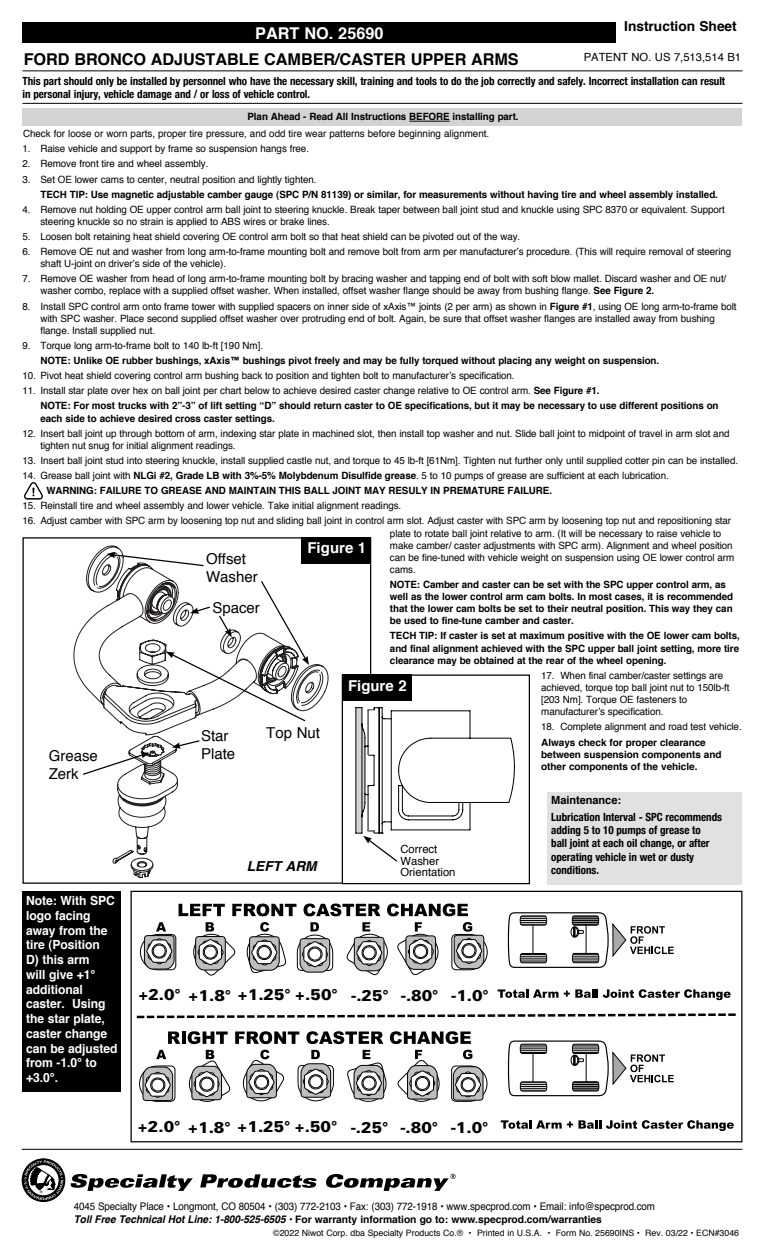
<style>
.page{position:relative;width:765px;height:1260px;background:#fff}
.page>*{position:absolute;margin:0;border:0;box-sizing:border-box;transform-origin:0 0}
.t1{font:700 16.25px "Helvetica";letter-spacing:-.005em;color:#000}
.t2{font:700 16.25px "Helvetica";color:#fff}
.t3{font:900 15.75px "Univers";color:#000}
.t4{font:15px/18px "Helvetica";color:#000}
.t5{font:700 15px "Helvetica";color:#fff}
.t6{font:700 13.75px "Helvetica";color:#000}
.t7{font:italic 700 13.75px "Helvetica";color:#000}
.t8{font:700 12.62px/14.8px "Helvetica";letter-spacing:-.005em;color:#fff;scale:.96 1}
.t9{font:700 condensed 11.25px/13.1px "Helvetica Neue";letter-spacing:-.005em;color:#000}
.t10{font:11.25px/11.2px "Helvetica";color:#000}
.t11{font:700 11.25px "Helvetica";letter-spacing:-.005em;color:#000}
.t12{font:10.5px "Helvetica";letter-spacing:-.01em;color:#000;scale:.93 1}
.t13{font:700 10.25px "Helvetica";letter-spacing:-.005em;color:#000}
.t14{font:10px/12.1px "Helvetica";letter-spacing:-.01em;color:#000}
.t15{font:700 10px/12.1px "Helvetica";letter-spacing:-.01em;color:#000}
.t16{font:8.75px "Helvetica";color:#000}
.s1{font-weight:700}
.s2{font-weight:400}
.s3{font-style:italic;font-size:10.62px}
</style>
<div class="page">
<div style="left:22px;top:109px;width:720px;height:17px;background:#d1d3d4"></div>
<hr style="left:409px;top:121px;width:41px;height:1px;background:#000">
<div style="left:22px;top:22px;width:594px;height:21px;background:#000"></div>
<hr style="left:22px;top:71px;width:720px;height:1px;background:#000">
<hr style="left:22px;top:103px;width:720px;height:1px;background:#000">
<div style="left:22px;top:1159px;width:43px;height:43px;border:1px solid #000;border-radius:50%"></div>
<svg style="left:70px;top:1174px;width:123px;height:17px"></svg>
<svg style="left:200px;top:1174px;width:117px;height:14px"></svg>
<svg style="left:326px;top:1174px;width:130px;height:17px"></svg>
<svg style="left:24px;top:1160px;width:39px;height:40px"></svg>
<hr style="left:22px;top:1149px;width:721px;height:1px;background:#000">
<div style="left:22px;top:891px;width:99px;height:201px;background:#000"></div>
<svg style="left:501px;top:1120px;width:233px;height:11px"></svg>
<div style="left:131px;top:891px;width:611px;height:251px;border:1px solid #000"></div>
<svg style="left:136px;top:904px;width:600px;height:198px"></svg>
<div style="left:548px;top:792px;width:194px;height:93px;background:#e0e1e2"></div>
<svg style="left:73px;top:546px;width:255px;height:332px"></svg>
<div style="left:301px;top:537px;width:70px;height:27px;background:#000"></div>
<svg style="left:82px;top:739px;width:119px;height:134px"></svg>
<svg style="left:93px;top:551px;width:231px;height:171px"></svg>
<svg style="left:24px;top:482px;width:19px;height:18px"></svg>
<div style="left:342px;top:674px;width:188px;height:210px;border:1px solid #000"></div>
<svg style="left:355px;top:707px;width:160px;height:155px"></svg>
<div style="left:342px;top:675px;width:70px;height:26px;background:#000"></div>
<h1 class="t2" style="left:255px;top:20px;width:130px">PART NO. 25690</h1>
<h3 class="t6" style="left:624px;top:15px;width:114px">Instruction Sheet</h3>
<h1 class="t1" style="left:24px;top:46px;width:497px">FORD BRONCO ADJUSTABLE CAMBER/CASTER UPPER ARMS</h1>
<p class="t10" style="left:584px;top:52px;width:159px">PATENT NO. US 7,513,514 B1</p>
<p class="t9" style="left:22px;top:74px;width:704px">This part should only be installed by personnel who have the necessary skill, training and tools to do the job correctly and safely. Incorrect installation can result in personal injury, vehicle damage and / or loss of vehicle control.</p>
<p class="t15" style="left:248px;top:111px;width:273px">Plan Ahead - Read All Instructions BEFORE installing part.</p>
<p class="t14" style="left:23px;top:128px;width:468px">Check for loose or worn parts, proper tire pressure, and odd tire wear patterns before beginning alignment.</p>
<p class="t14" style="left:23px;top:143px;width:288px">1. Raise vehicle and support by frame so suspension hangs free.</p>
<p class="t14" style="left:23px;top:158px;width:187px">2. Remove front tire and wheel assembly.</p>
<p class="t14" style="left:23px;top:173px;width:295px">3. Set OE lower cams to center, neutral position and lightly tighten.</p>
<p class="t15" style="left:41px;top:188px;width:679px">TECH TIP: Use magnetic adjustable camber gauge (SPC P/N 81139) or similar, for measurements without having tire and wheel assembly installed.</p>
<p class="t14" style="left:41px;top:204px;width:686px;text-indent:-18px">4. Remove nut holding OE upper control arm ball joint to steering knuckle. Break taper between ball joint stud and knuckle using SPC 8370 or equivalent. Support steering knuckle so no strain is applied to ABS wires or brake lines.</p>
<p class="t14" style="left:23px;top:231px;width:499px">5. Loosen bolt retaining heat shield covering OE control arm bolt so that heat shield can be pivoted out of the way.</p>
<p class="t14" style="left:41px;top:246px;width:692px;text-indent:-18px">6. Remove OE nut and washer from long arm-to-frame mounting bolt and remove bolt from arm per manufacturer’s procedure. (This will require removal of steering shaft U-joint on driver’s side of the vehicle).</p>
<p class="t14" style="left:41px;top:273px;width:687px;text-indent:-18px">7. Remove OE washer from head of long arm-to-frame mounting bolt by bracing washer and tapping end of bolt with soft blow mallet. Discard washer and OE nut/ washer combo, replace with a supplied offset washer. When installed, offset washer flange should be away from bushing flange. <span class="s1">See Figure 2.</span></p>
<p class="t14" style="left:41px;top:300px;width:698px;text-indent:-18px">8. Install SPC control arm onto frame tower with supplied spacers on inner side of xAxis™ joints (2 per arm) as shown in <span class="s1">Figure #1</span>, using OE long arm-to-frame bolt with SPC washer. Place second supplied offset washer over protruding end of bolt. Again, be sure that offset washer flanges are installed away from bushing flange. Install supplied nut.</p>
<p class="t14" style="left:23px;top:340px;width:242px">9. Torque long arm-to-frame bolt to 140 lb-ft [190 Nm].</p>
<p class="t15" style="left:41px;top:355px;width:620px">NOTE: Unlike OE rubber bushings, xAxis™ bushings pivot freely and may be fully torqued without placing any weight on suspension.</p>
<p class="t14" style="left:23px;top:370px;width:494px">10. Pivot heat shield covering control arm bushing back to position and tighten bolt to manufacturer’s specification.</p>
<p class="t15" style="left:41px;top:383px;width:680px;line-height:15.1px;text-indent:-18px"><span class="s2">11. Install star plate over hex on ball joint per chart below to achieve desired caster change relative to OE control arm.</span> See Figure #1.<br>NOTE: For most trucks with 2”-3” of lift setting “D” should return caster to OE specifications, but it may be necessary to use different positions on</p>
<p class="t15" style="left:41px;top:412px;width:236px">each side to achieve desired cross caster settings.</p>
<p class="t14" style="left:41px;top:427px;width:691px;text-indent:-18px">12. Insert ball joint up through bottom of arm, indexing star plate in machined slot, then install top washer and nut. Slide ball joint to midpoint of travel in arm slot and tighten nut snug for initial alignment readings.</p>
<p class="t14" style="left:23px;top:455px;width:717px">13. Insert ball joint stud into steering knuckle, install supplied castle nut, and torque to 45 lb-ft [61Nm]. Tighten nut further only until supplied cotter pin can be installed.</p>
<p class="t15" style="left:46px;top:468px;width:624px;line-height:15.1px;text-indent:-24px"><span class="s2">14. Grease ball joint with</span> NLGi #2, Grade LB with 3%-5% Molybdenum Disulfide grease<span class="s2">. 5 to 10 pumps of grease are sufficient at each lubrication.<br></span>WARNING: FAILURE TO GREASE AND MAINTAIN THIS BALL JOINT MAY RESULY IN PREMATURE FAILURE.</p>
<p class="t14" style="left:22px;top:500px;width:380px">15. Reinstall tire and wheel assembly and lower vehicle. Take initial alignment readings.</p>
<p class="t14" style="left:390px;top:515px;width:346px;text-indent:-368px">16. Adjust camber with SPC arm by loosening top nut and sliding ball joint in control arm slot. Adjust caster with SPC arm by loosening top nut and repositioning star plate to rotate ball joint relative to arm. (It will be necessary to raise vehicle to make camber/ caster adjustments with SPC arm). Alignment and wheel position can be fine-tuned with vehicle weight on suspension using OE lower control arm cams.</p>
<p class="t15" style="left:390px;top:579px;width:345px">NOTE: Camber and caster can be set with the SPC upper control arm, as well as the lower control arm cam bolts. In most cases, it is recommended that the lower cam bolts be set to their neutral position. This way they can be used to fine-tune camber and caster.</p>
<p class="t15" style="left:390px;top:630px;width:351px;text-align:justify">TECH TIP: If caster is set at maximum positive with the OE lower cam bolts, and final alignment achieved with the SPC upper ball joint setting, more tire clearance may be obtained at the rear of the wheel opening.</p>
<p class="t14" style="left:541px;top:670px;width:190px">17. When final camber/caster settings are achieved, torque top ball joint nut to 150lb-ft [203 Nm]. Torque OE fasteners to manufacturer’s specification.</p>
<p class="t14" style="left:541px;top:721px;width:202px">18. Complete alignment and road test vehicle.</p>
<p class="t15" style="left:541px;top:736px;width:182px">Always check for proper clearance between suspension components and other components of the vehicle.</p>
<h3 class="t5" style="left:308px;top:536px;width:60px">Figure 1</h3>
<h3 class="t4" style="left:206px;top:550px;width:53px">Offset<br>Washer</h3>
<h3 class="t4" style="left:212px;top:599px;width:49px">Spacer</h3>
<h3 class="t5" style="left:348px;top:673px;width:60px">Figure 2</h3>
<h3 class="t4" style="left:201px;top:728px;width:36px">Star<br>Plate</h3>
<h3 class="t4" style="left:266px;top:724px;width:55px">Top Nut</h3>
<h3 class="t4" style="left:49px;top:747px;width:51px">Grease<br>Zerk</h3>
<p class="t8" style="left:26px;top:894px;width:97px">Note: With SPC logo facing away from the tire (Position<br>D) this arm<br>will give +1° additional caster. Using the star plate, caster change can be adjusted from -1.0° to +3.0°.</p>
<h3 class="t7" style="left:247px;top:855px;width:71px">LEFT ARM</h3>
<p class="t10" style="left:400px;top:844px;width:57px">Correct<br>Washer<br>Orientation</p>
<h2 class="t3" style="left:138px;top:985px;width:352px">+2.0° +1.8° +1.25° +.50° -.25° -.80° -1.0°</h2>
<h2 class="t3" style="left:138px;top:1117px;width:352px">+2.0° +1.8° +1.25° +.50° -.25° -.80° -1.0°</h2>
<p class="t11" style="left:551px;top:791px;width:71px">Maintenance:</p>
<p class="t9" style="left:551px;top:810px;width:172px">Lubrication Interval - SPC recommends adding 5 to 10 pumps of grease to<br>ball joint at each oil change, or after operating vehicle in wet or dusty conditions.</p>
<p class="t12" style="left:74px;top:1198px;width:626px">4045 Specialty Place • Longmont, CO 80504 • (303) 772-2103 • Fax: (303) 772-1918 • www.specprod.com • Email: info@specprod.com</p>
<p class="t13" style="left:74px;top:1211px;width:530px"><span class="s3">Toll Free Technical Hot Line: 1-800-525-6505 •</span> For warranty information go to: www.specprod.com/warranties</p>
<p class="t16" style="left:273px;top:1226px;width:467px">©2022 Niwot Corp. dba Specialty Products Co.® • Printed in U.S.A. • Form No. 25690INS • Rev. 03/22 • ECN#3046</p>
</div>
